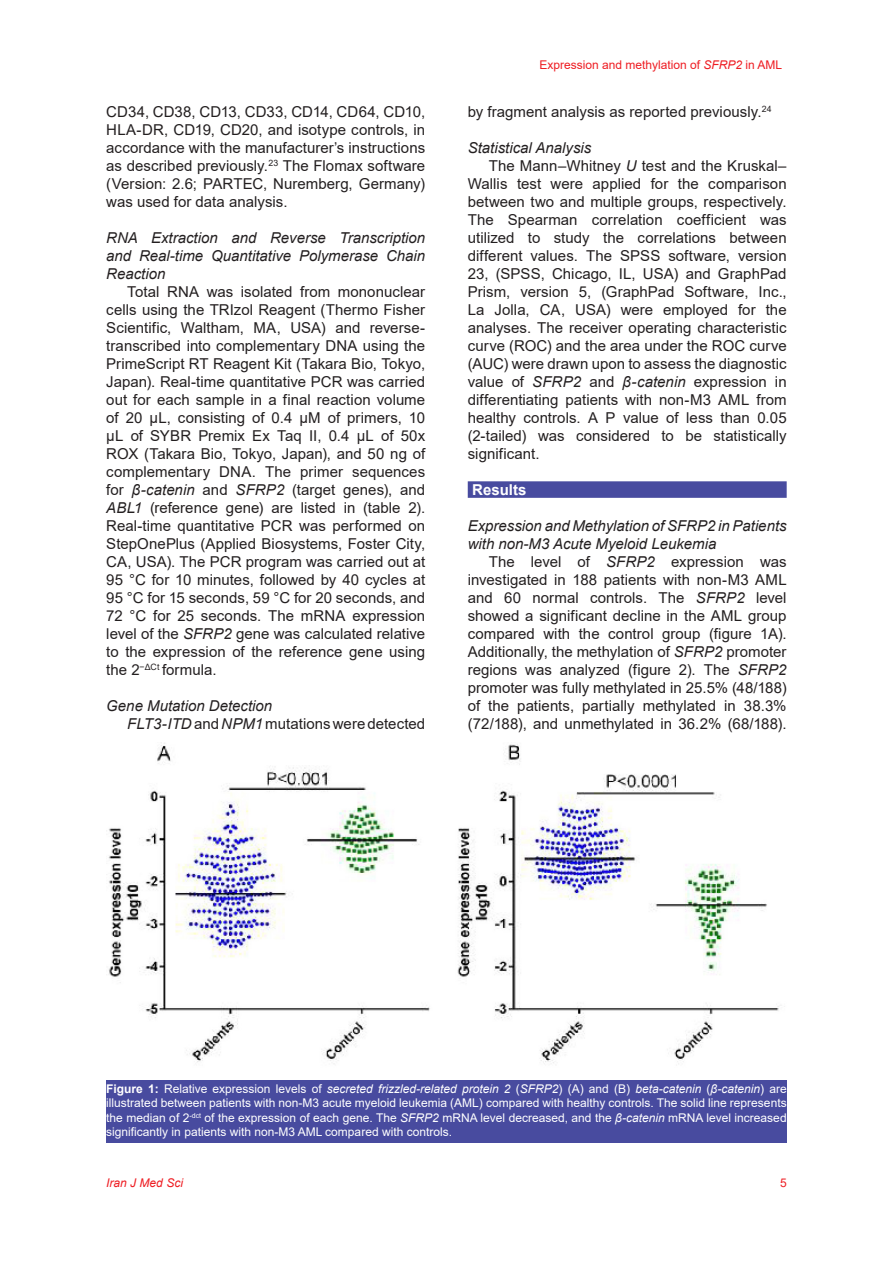
<style>
.page{position:relative;width:893px;height:1263px;background:#fff}
.page>*{position:absolute;margin:0;border:0;box-sizing:border-box;transform-origin:0 0}
.t1{font:15px/18px "Arial";letter-spacing:.005em;color:#231f20;text-align:justify}
.t2{font:italic 15px/18px "Arial";color:#231f20}
.t3{font:700 15px "Arial";color:#fff}
.t4{font:12px/14.4px "Arial";color:#fff;text-align:justify}
.t5{font:12px "Arial";color:#ee1d23}
.t6{font:italic 12px "Arial";color:#ee1d23}
.s1{font-style:italic}
.s2{font-style:normal}
.s3{font-weight:700}
</style>
<div class="page">
<div style="left:468px;top:481px;width:319px;height:17px;background:#484b9f"></div>
<img style="left:106px;top:742px;width:675px;height:322px">
<div style="left:106px;top:1080px;width:681px;height:63px;background:#484b9f"></div>
<p class="t1" style="left:106px;top:103px;width:320px">CD34, CD38, CD13, CD33, CD14, CD64, CD10, HLA-DR, CD19, CD20, and isotype controls, in accordance with the manufacturer’s instructions as described previously.<sup>23</sup> The Flomax software (Version: 2.6; PARTEC, Nuremberg, Germany) was used for data analysis.</p>
<p class="t2" style="left:106px;top:229px;width:320px;text-align:justify">RNA Extraction and Reverse Transcription and Real-time Quantitative Polymerase Chain Reaction</p>
<p class="t1" style="left:106px;top:283px;width:320px;text-indent:21px">Total RNA was isolated from mononuclear cells using the TRIzol Reagent (Thermo Fisher Scientific, Waltham, MA, USA) and reverse&shy;transcribed into complementary DNA using the PrimeScript RT Reagent Kit (Takara Bio, Tokyo, Japan). Real-time quantitative PCR was carried out for each sample in a final reaction volume of 20 μL, consisting of 0.4 μM of primers, 10 μL of SYBR Premix Ex Taq II, 0.4 μL of 50x ROX (Takara Bio, Tokyo, Japan), and 50 ng of complementary DNA. The primer sequences for <span class="s1">β-catenin</span> and <span class="s1">SFRP2</span> (target genes), and <span class="s1">ABL1</span> (reference gene) are listed in (table 2).<br>Real-time quantitative PCR was performed on StepOnePlus (Applied Biosystems, Foster City, CA, USA). The PCR program was carried out at 95 °C for 10 minutes, followed by 40 cycles at 95 °C for 15 seconds, 59 °C for 20 seconds, and 72 °C for 25 seconds. The mRNA expression level of the <span class="s1">SFRP2</span> gene was calculated relative to the expression of the reference gene using the 2<sup>−ΔCt</sup> formula.</p>
<p class="t2" style="left:127px;top:697px;width:299px;text-indent:-21px">Gene Mutation Detection<br>FLT3-ITD <span class="s2">and</span> NPM1 <span class="s2">mutations were detected</span></p>
<p class="t5" style="left:539px;top:57px;width:244px">Expression and methylation of <span class="s1">SFRP2</span> in AML</p>
<p class="t1" style="left:468px;top:103px;width:305px">by fragment analysis as reported previously.<sup>24</sup></p>
<p class="t2" style="left:468px;top:139px;width:125px">Statistical Analysis</p>
<p class="t1" style="left:489px;top:157px;width:299px">The Mann–Whitney <span class="s1">U</span> test and the Kruskal–</p>
<p class="t1" style="left:468px;top:175px;width:320px">Wallis test were applied for the comparison</p>
<p class="t1" style="left:468px;top:193px;width:320px">between two and multiple groups, respectively.</p>
<p class="t1" style="left:468px;top:211px;width:320px">The Spearman correlation coefficient was</p>
<p class="t1" style="left:468px;top:229px;width:320px">utilized to study the correlations between</p>
<p class="t1" style="left:468px;top:247px;width:320px">different values. The SPSS software, version</p>
<p class="t1" style="left:468px;top:265px;width:320px">23, (SPSS, Chicago, IL, USA) and GraphPad</p>
<p class="t1" style="left:468px;top:283px;width:320px">Prism, version 5, (GraphPad Software, Inc.,</p>
<p class="t1" style="left:468px;top:301px;width:320px">La Jolla, CA, USA) were employed for the</p>
<p class="t1" style="left:468px;top:319px;width:320px">analyses. The receiver operating characteristic</p>
<p class="t1" style="left:468px;top:337px;width:320px">curve (ROC) and the area under the ROC curve</p>
<p class="t1" style="left:468px;top:355px;width:320px">(AUC) were drawn upon to assess the diagnostic</p>
<p class="t1" style="left:468px;top:373px;width:320px">value of <span class="s1">SFRP2</span> and <span class="s1">β-catenin</span> expression in</p>
<p class="t1" style="left:468px;top:391px;width:320px">differentiating patients with non-M3 AML from</p>
<p class="t1" style="left:468px;top:409px;width:320px">healthy controls. A P value of less than 0.05</p>
<p class="t1" style="left:468px;top:427px;width:320px">(2-tailed) was considered to be statistically</p>
<p class="t1" style="left:468px;top:445px;width:73px">significant.</p>
<p class="t3" style="left:472px;top:479px;width:56px">Results</p>
<p class="t2" style="left:468px;top:517px;width:320px">Expression and Methylation of SFRP2 in Patients with non-M3 Acute Myeloid Leukemia</p>
<p class="t1" style="left:468px;top:553px;width:320px;text-indent:21px">The level of <span class="s1">SFRP2</span> expression was investigated in 188 patients with non-M3 AML and 60 normal controls. The <span class="s1">SFRP2</span> level showed a significant decline in the AML group compared with the control group (figure 1A).<br>Additionally, the methylation of <span class="s1">SFRP2</span> promoter regions was analyzed (figure 2). The <span class="s1">SFRP2 </span>promoter was fully methylated in 25.5% (48/188) of the patients, partially methylated in 38.3% (72/188), and unmethylated in 36.2% (68/188).</p>
<p class="t4" style="left:106px;top:1081px;width:682px"><span class="s3">Figure 1:</span> Relative expression levels of <span class="s1">secreted frizzled-related protein 2</span> (<span class="s1">SFRP2</span>) (A) and (B) <span class="s1">beta-catenin</span> (<span class="s1">β-catenin</span>) are illustrated between patients with non-M3 acute myeloid leukemia (AML) compared with healthy controls. The solid line represents the median of 2<sup>-dct</sup> of the expression of each gene. The <span class="s1">SFRP2</span> mRNA level decreased, and the <span class="s1">β-catenin</span> mRNA level increased significantly in patients with non-M3 AML compared with controls.</p>
<p class="t6" style="left:106px;top:1175px;width:78px">Iran J Med Sci</p>
<p class="t5" style="left:780px;top:1174px;width:8px">5</p>
</div>
